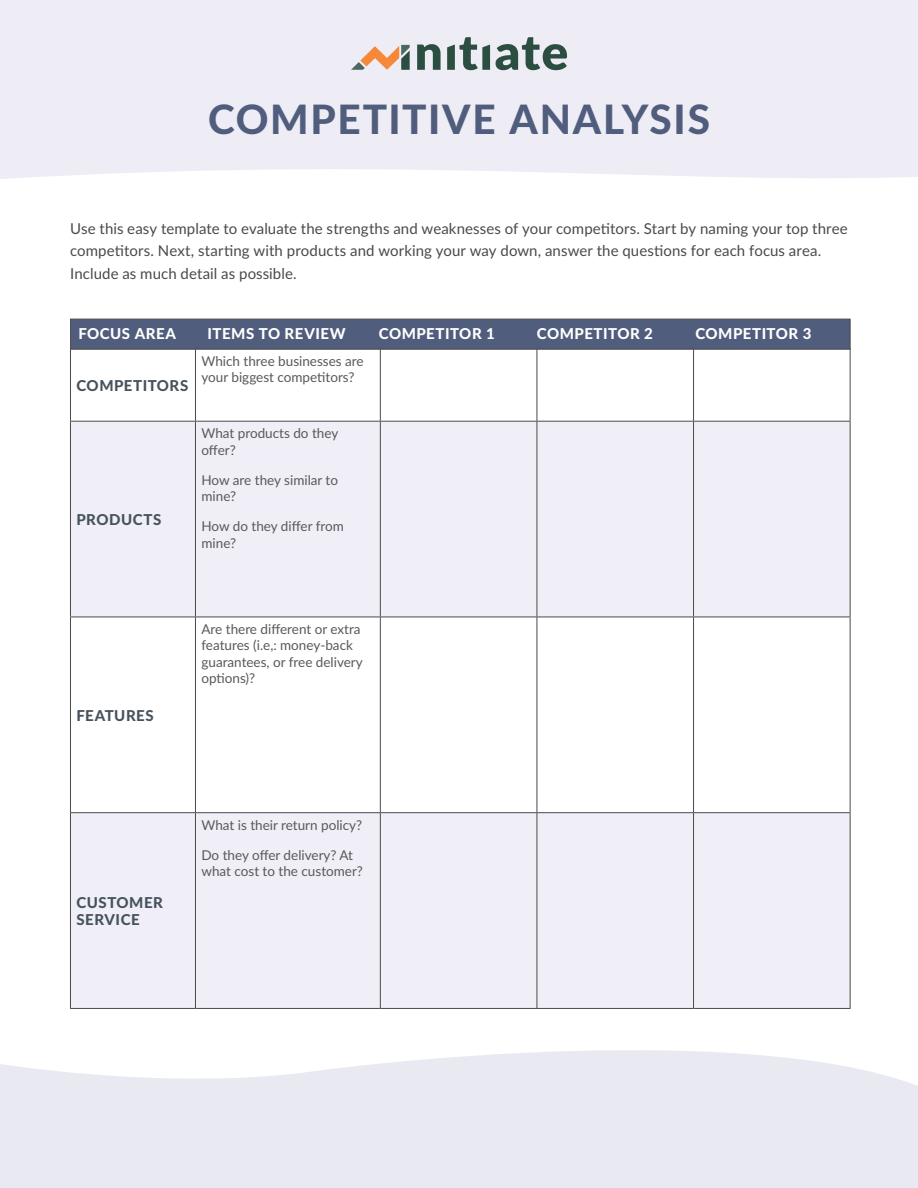
<style>
.page{position:relative;width:918px;height:1188px;background:#fff}
.page>*{position:absolute;margin:0;border:0;box-sizing:border-box;transform-origin:0 0}
.t1{font:800 40.5px "Lato";letter-spacing:.045em;color:#515d7d}
.t2{font:15px/22.5px "Lato";letter-spacing:.005em;color:#4a4a4b}
.t3{font:800 15px "Lato";letter-spacing:.035em;color:#fff}
.t4{font:800 15px/16.5px "Lato";letter-spacing:.035em;color:#46525c}
.t5{font:13.5px/16.5px "Lato";color:#58595b}
</style>
<div class="page">
<div style="left:0;top:0;width:918px;height:179px;background:#eeedf6"></div>
<svg style="left:417px;top:37px;width:150px;height:33px;background:#96a5a4"></svg>
<svg style="left:351px;top:45px;width:59px;height:25px"></svg>
<svg style="left:0;top:1050px;width:918px;height:138px;background:#ebebf2"></svg>
<div style="left:71px;top:422px;width:779px;height:195px;background:#f0eff8"></div>
<div style="left:71px;top:813px;width:779px;height:195px;background:#f0eff8"></div>
<hr style="left:70px;top:349px;width:1px;height:72px;background:#4a4a4b">
<hr style="left:195px;top:349px;width:1px;height:72px;background:#4a4a4b">
<hr style="left:380px;top:349px;width:1px;height:72px;background:#4a4a4b">
<hr style="left:537px;top:349px;width:1px;height:72px;background:#4a4a4b">
<hr style="left:694px;top:348px;width:157px;height:1px;background:#4a4a4b">
<hr style="left:693px;top:349px;width:1px;height:72px;background:#4a4a4b">
<hr style="left:850px;top:349px;width:1px;height:72px;background:#4a4a4b">
<hr style="left:70px;top:421px;width:125px;height:1px;background:#4a4a4b">
<hr style="left:70px;top:422px;width:1px;height:195px;background:#4a4a4b">
<hr style="left:195px;top:421px;width:185px;height:1px;background:#4a4a4b">
<hr style="left:195px;top:422px;width:1px;height:195px;background:#4a4a4b">
<hr style="left:380px;top:421px;width:157px;height:1px;background:#4a4a4b">
<hr style="left:380px;top:422px;width:1px;height:195px;background:#4a4a4b">
<hr style="left:537px;top:421px;width:157px;height:1px;background:#4a4a4b">
<hr style="left:537px;top:422px;width:1px;height:195px;background:#4a4a4b">
<hr style="left:694px;top:421px;width:157px;height:1px;background:#4a4a4b">
<hr style="left:693px;top:422px;width:1px;height:195px;background:#4a4a4b">
<hr style="left:850px;top:422px;width:1px;height:195px;background:#4a4a4b">
<hr style="left:70px;top:617px;width:125px;height:1px;background:#4a4a4b">
<hr style="left:70px;top:617px;width:1px;height:195px;background:#4a4a4b">
<hr style="left:195px;top:617px;width:185px;height:1px;background:#4a4a4b">
<hr style="left:195px;top:617px;width:1px;height:195px;background:#4a4a4b">
<hr style="left:380px;top:617px;width:157px;height:1px;background:#4a4a4b">
<hr style="left:380px;top:617px;width:1px;height:195px;background:#4a4a4b">
<hr style="left:537px;top:617px;width:157px;height:1px;background:#4a4a4b">
<hr style="left:537px;top:617px;width:1px;height:195px;background:#4a4a4b">
<hr style="left:694px;top:617px;width:157px;height:1px;background:#4a4a4b">
<hr style="left:693px;top:617px;width:1px;height:195px;background:#4a4a4b">
<hr style="left:850px;top:617px;width:1px;height:195px;background:#4a4a4b">
<hr style="left:70px;top:812px;width:125px;height:1px;background:#4a4a4b">
<hr style="left:70px;top:813px;width:1px;height:195px;background:#4a4a4b">
<hr style="left:195px;top:812px;width:185px;height:1px;background:#4a4a4b">
<hr style="left:195px;top:813px;width:1px;height:195px;background:#4a4a4b">
<hr style="left:380px;top:812px;width:157px;height:1px;background:#4a4a4b">
<hr style="left:380px;top:813px;width:1px;height:195px;background:#4a4a4b">
<hr style="left:537px;top:812px;width:157px;height:1px;background:#4a4a4b">
<hr style="left:537px;top:813px;width:1px;height:195px;background:#4a4a4b">
<hr style="left:694px;top:812px;width:157px;height:1px;background:#4a4a4b">
<hr style="left:693px;top:813px;width:1px;height:195px;background:#4a4a4b">
<hr style="left:850px;top:813px;width:1px;height:195px;background:#4a4a4b">
<hr style="left:70px;top:1008px;width:125px;height:1px;background:#4a4a4b">
<hr style="left:195px;top:1008px;width:185px;height:1px;background:#4a4a4b">
<hr style="left:380px;top:1008px;width:157px;height:1px;background:#4a4a4b">
<hr style="left:537px;top:1008px;width:157px;height:1px;background:#4a4a4b">
<hr style="left:694px;top:1008px;width:157px;height:1px;background:#4a4a4b">
<div style="left:70px;top:319px;width:780px;height:31px;background:#515d7d;border:1px solid #4a4a4b"></div>
<p class="t1" style="left:208px;top:89px;width:503px">COMPETITIVE ANALYSIS</p>
<p class="t2" style="left:70px;top:216px;width:779px">Use this easy template to evaluate the strengths and weaknesses of your competitors. Start by naming your top three competitors. Next, starting with products and working your way down, answer the questions for each focus area.<br>Include as much detail as possible.</p>
<p class="t3" style="left:78px;top:323px;width:99px">FOCUS AREA</p>
<p class="t3" style="left:208px;top:323px;width:140px">ITEMS TO REVIEW</p>
<p class="t3" style="left:379px;top:323px;width:118px">COMPETITOR 1</p>
<p class="t3" style="left:537px;top:323px;width:118px">COMPETITOR 2</p>
<p class="t3" style="left:695px;top:323px;width:118px">COMPETITOR 3</p>
<p class="t4" style="left:76px;top:377px;width:113px">COMPETITORS</p>
<p class="t5" style="left:201px;top:352px;width:164px">Which three businesses are your biggest competitors?</p>
<p class="t4" style="left:76px;top:511px;width:86px">PRODUCTS</p>
<p class="t5" style="left:201px;top:424px;width:138px">What products do they offer?</p>
<p class="t5" style="left:201px;top:471px;width:138px">How are they similar to mine?</p>
<p class="t5" style="left:201px;top:517px;width:144px">How do they differ from mine?</p>
<p class="t4" style="left:76px;top:706px;width:79px">FEATURES</p>
<p class="t5" style="left:201px;top:620px;width:163px">Are there different or extra features (i.e,: money-back guarantees, or free delivery options)?</p>
<p class="t4" style="left:76px;top:894px;width:88px">CUSTOMER<br>SERVICE</p>
<p class="t5" style="left:201px;top:816px;width:162px">What is their return policy?</p>
<p class="t5" style="left:201px;top:846px;width:163px">Do they offer delivery? At what cost to the customer?</p>
</div>
